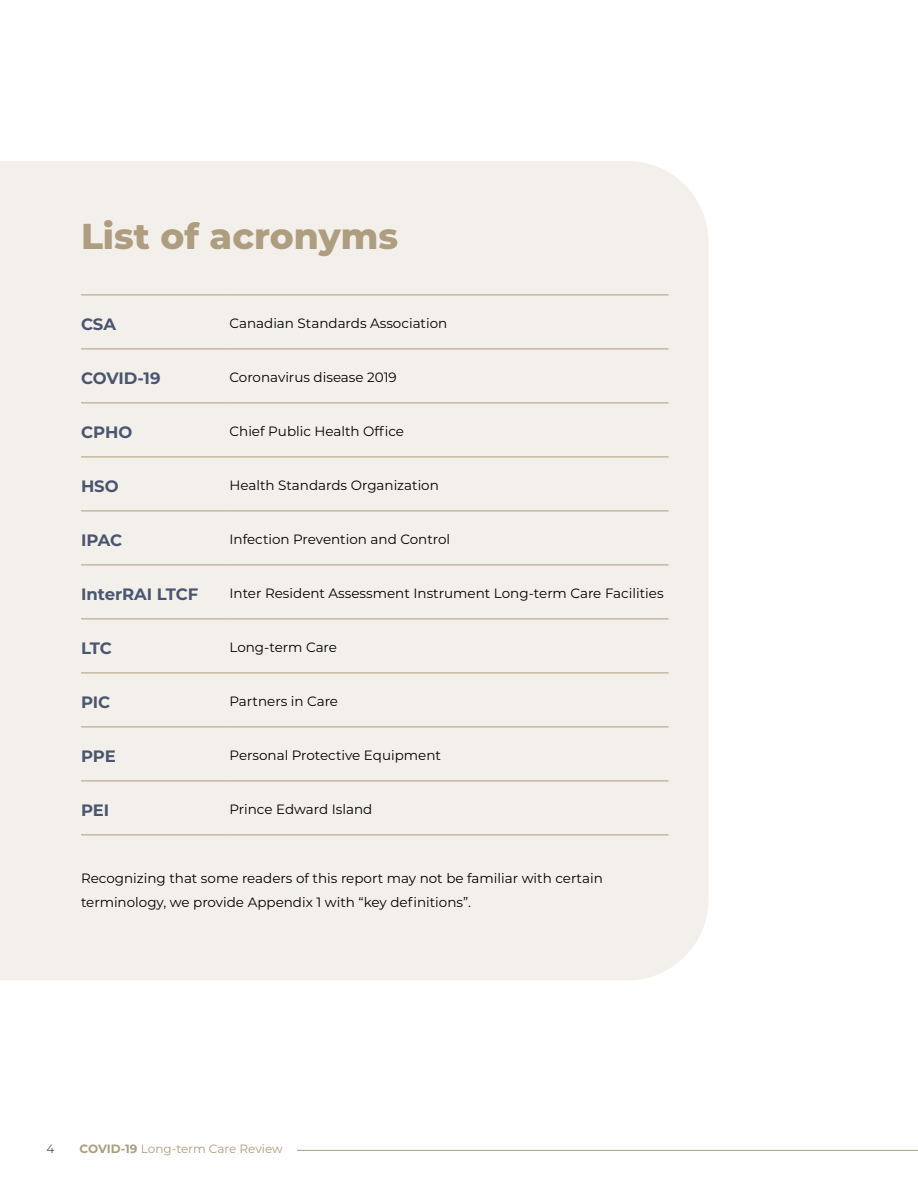
<style>
.page{position:relative;width:918px;height:1188px;background:#fff}
.page>*{position:absolute;margin:0;border:0;box-sizing:border-box;transform-origin:0 0}
.t1{font:800 36px "Montserrat";color:#ae9d7e}
.t2{font:700 16.5px "Montserrat";letter-spacing:-.005em;color:#4a5670}
.t3{font:13.5px/24px "Montserrat";color:#000}
.t4{font:12px "Montserrat";letter-spacing:-.005em;color:#ae9d7e}
.t5{font:12px "Montserrat";color:#4a5670}
.s1{font-weight:700}
</style>
<div class="page">
<div style="left:0;top:161px;width:708px;height:819px;background:#f3f0eb"></div>
<hr style="left:297px;top:1150px;width:621px;height:1px;background:#ae9d7e">
<hr style="left:81px;top:295px;width:149px;height:1px;background:#ae9d7e">
<hr style="left:230px;top:295px;width:439px;height:1px;background:#ae9d7e">
<hr style="left:81px;top:349px;width:149px;height:1px;background:#ae9d7e">
<hr style="left:230px;top:349px;width:439px;height:1px;background:#ae9d7e">
<hr style="left:81px;top:403px;width:149px;height:1px;background:#ae9d7e">
<hr style="left:230px;top:403px;width:439px;height:1px;background:#ae9d7e">
<hr style="left:81px;top:457px;width:149px;height:1px;background:#ae9d7e">
<hr style="left:230px;top:457px;width:439px;height:1px;background:#ae9d7e">
<hr style="left:81px;top:511px;width:149px;height:1px;background:#ae9d7e">
<hr style="left:230px;top:511px;width:439px;height:1px;background:#ae9d7e">
<hr style="left:81px;top:565px;width:149px;height:1px;background:#ae9d7e">
<hr style="left:230px;top:565px;width:439px;height:1px;background:#ae9d7e">
<hr style="left:81px;top:619px;width:149px;height:1px;background:#ae9d7e">
<hr style="left:230px;top:619px;width:439px;height:1px;background:#ae9d7e">
<hr style="left:81px;top:673px;width:149px;height:1px;background:#ae9d7e">
<hr style="left:230px;top:673px;width:439px;height:1px;background:#ae9d7e">
<hr style="left:81px;top:727px;width:149px;height:1px;background:#ae9d7e">
<hr style="left:230px;top:727px;width:439px;height:1px;background:#ae9d7e">
<hr style="left:81px;top:781px;width:149px;height:1px;background:#ae9d7e">
<hr style="left:230px;top:781px;width:439px;height:1px;background:#ae9d7e">
<hr style="left:81px;top:835px;width:149px;height:1px;background:#ae9d7e">
<hr style="left:230px;top:835px;width:439px;height:1px;background:#ae9d7e">
<h1 class="t1" style="left:81px;top:210px;width:319px">List of acronyms</h1>
<p class="t2" style="left:81px;top:312px;width:37px">CSA</p>
<p class="t3" style="left:230px;top:311px;width:219px">Canadian Standards Association</p>
<p class="t2" style="left:81px;top:366px;width:81px">COVID-19</p>
<p class="t3" style="left:230px;top:365px;width:169px">Coronavirus disease 2019</p>
<p class="t2" style="left:81px;top:420px;width:53px">CPHO</p>
<p class="t3" style="left:230px;top:419px;width:176px">Chief Public Health Office</p>
<p class="t2" style="left:81px;top:474px;width:39px">HSO</p>
<p class="t3" style="left:230px;top:473px;width:211px">Health Standards Organization</p>
<p class="t2" style="left:81px;top:528px;width:43px">IPAC</p>
<p class="t3" style="left:230px;top:527px;width:222px">Infection Prevention and Control</p>
<p class="t2" style="left:81px;top:582px;width:119px">InterRAI LTCF</p>
<p class="t3" style="left:230px;top:581px;width:436px">Inter Resident Assessment Instrument Long-term Care Facilities</p>
<p class="t2" style="left:81px;top:636px;width:33px">LTC</p>
<p class="t3" style="left:230px;top:635px;width:109px">Long-term Care</p>
<p class="t2" style="left:81px;top:690px;width:31px">PIC</p>
<p class="t3" style="left:230px;top:689px;width:110px">Partners in Care</p>
<p class="t2" style="left:81px;top:744px;width:36px">PPE</p>
<p class="t3" style="left:230px;top:743px;width:213px">Personal Protective Equipment</p>
<p class="t2" style="left:81px;top:798px;width:30px">PEI</p>
<p class="t3" style="left:230px;top:797px;width:144px">Prince Edward Island</p>
<p class="t3" style="left:81px;top:865px;width:523px">Recognizing that some readers of this report may not be familiar with certain terminology, we provide Appendix 1 with “key definitions”.</p>
<p class="t5" style="left:46px;top:1141px;width:9px">4</p>
<p class="t4" style="left:80px;top:1141px;width:205px"><span class="s1">COVID-19</span> Long-term Care Review</p>
</div>
